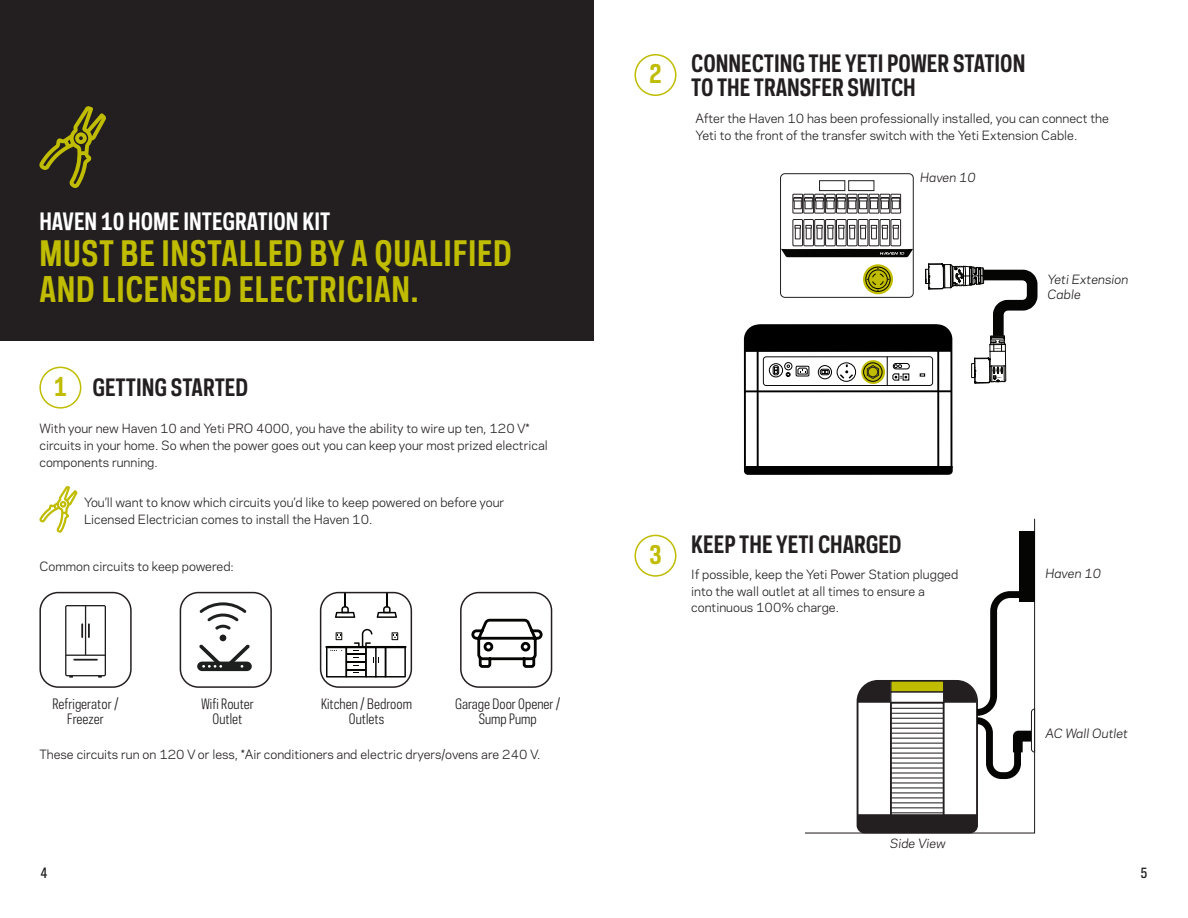
<style>
.page{position:relative;width:1188px;height:918px;background:#fff}
.page>*{position:absolute;margin:0;border:0;box-sizing:border-box;transform-origin:0 0}
.New_Title{font:700 33px/36px "Galaxie Polaris Condensed";letter-spacing:.02em;color:#c0bc00}
.t1{font:700 24.75px "Galaxie Polaris Condensed";color:#c0bc00}
.New_Title-2{font:700 22.5px "Galaxie Polaris Condensed";color:#231f20}
.New_Title-3{font:700 22.5px "Galaxie Polaris Condensed";color:#fff}
.Bullet_list{font:13.5px "Galaxie Polaris Condensed";color:#231f20}
.t2{font:500 13.5px "Galaxie Polaris Condensed";color:#1e1f1f}
.Product_-_Features_T{font:12px/16.8px "Galaxie Polaris";color:#231f20}
.Product_-_Features_T-2{font:italic 12px "Galaxie Polaris";color:#231f20}
</style>
<div class="page">
<div style="left:0;top:0;width:594px;height:340px;background:#231f20"></div>
<svg style="left:39px;top:106px;width:67px;height:82px"></svg>
<div style="left:180px;top:592px;width:92px;height:96px;border:2px solid #231f20;border-radius:18px"></div>
<svg style="left:65px;top:605px;width:41px;height:73px"></svg>
<div style="left:39px;top:592px;width:93px;height:96px;border:2px solid #231f20;border-radius:18px"></div>
<hr style="left:325px;top:646px;width:82px;height:2px;background:#040503">
<svg style="left:377px;top:595px;width:20px;height:23px"></svg>
<svg style="left:335px;top:595px;width:20px;height:23px"></svg>
<svg style="left:326px;top:629px;width:80px;height:49px"></svg>
<div style="left:320px;top:592px;width:92px;height:96px;border:2px solid #231f20;border-radius:18px"></div>
<div style="left:460px;top:592px;width:92px;height:96px;border:2px solid #231f20;border-radius:18px"></div>
<svg style="left:39px;top:486px;width:39px;height:47px"></svg>
<div style="left:39px;top:367px;width:42px;height:42px;border:2px solid #c0bc00;border-radius:50%"></div>
<svg style="left:197px;top:602px;width:55px;height:69px"></svg>
<svg style="left:471px;top:618px;width:72px;height:50px"></svg>
<div style="left:780px;top:173px;width:134px;height:125px;border:1px solid #231f20;border-radius:4px"></div>
<div style="left:793px;top:194px;width:10px;height:19px;border:1px solid #231f20"></div>
<div style="left:794px;top:197px;width:7px;height:12px;border:1px solid #231f20"></div>
<svg style="left:793px;top:220px;width:10px;height:26px"></svg>
<div style="left:793px;top:219px;width:10px;height:27px;border:1px solid #231f20"></div>
<div style="left:795px;top:227px;width:5px;height:12px;background:#fff"></div>
<div style="left:795px;top:227px;width:5px;height:12px;border:1px solid #231f20"></div>
<div style="left:804px;top:194px;width:10px;height:19px;border:1px solid #231f20"></div>
<div style="left:805px;top:197px;width:7px;height:12px;border:1px solid #231f20"></div>
<svg style="left:804px;top:220px;width:9px;height:26px"></svg>
<div style="left:804px;top:219px;width:10px;height:27px;border:1px solid #231f20"></div>
<div style="left:806px;top:227px;width:5px;height:12px;background:#fff"></div>
<div style="left:806px;top:227px;width:5px;height:12px;border:1px solid #231f20"></div>
<div style="left:815px;top:194px;width:10px;height:19px;border:1px solid #231f20"></div>
<div style="left:816px;top:197px;width:7px;height:12px;border:1px solid #231f20"></div>
<svg style="left:815px;top:220px;width:9px;height:26px"></svg>
<div style="left:815px;top:219px;width:10px;height:27px;border:1px solid #231f20"></div>
<div style="left:817px;top:227px;width:5px;height:12px;background:#fff"></div>
<div style="left:817px;top:227px;width:5px;height:12px;border:1px solid #231f20"></div>
<svg style="left:795px;top:225px;width:27px;height:3px"></svg>
<div style="left:825px;top:194px;width:10px;height:19px;border:1px solid #231f20"></div>
<div style="left:827px;top:197px;width:7px;height:12px;border:1px solid #231f20"></div>
<svg style="left:826px;top:220px;width:9px;height:26px"></svg>
<div style="left:825px;top:219px;width:10px;height:27px;border:1px solid #231f20"></div>
<div style="left:828px;top:227px;width:5px;height:12px;background:#fff"></div>
<div style="left:828px;top:227px;width:5px;height:12px;border:1px solid #231f20"></div>
<div style="left:836px;top:194px;width:10px;height:19px;border:1px solid #231f20"></div>
<div style="left:838px;top:197px;width:7px;height:12px;border:1px solid #231f20"></div>
<svg style="left:836px;top:220px;width:10px;height:26px"></svg>
<div style="left:836px;top:219px;width:10px;height:27px;border:1px solid #231f20"></div>
<div style="left:839px;top:227px;width:5px;height:12px;background:#fff"></div>
<div style="left:839px;top:227px;width:5px;height:12px;border:1px solid #231f20"></div>
<div style="left:847px;top:194px;width:10px;height:19px;border:1px solid #231f20"></div>
<div style="left:849px;top:197px;width:7px;height:12px;border:1px solid #231f20"></div>
<svg style="left:847px;top:220px;width:10px;height:26px"></svg>
<div style="left:847px;top:219px;width:10px;height:27px;border:1px solid #231f20"></div>
<div style="left:850px;top:227px;width:5px;height:12px;background:#fff"></div>
<div style="left:850px;top:227px;width:5px;height:12px;border:1px solid #231f20"></div>
<div style="left:858px;top:194px;width:10px;height:19px;border:1px solid #231f20"></div>
<div style="left:859px;top:197px;width:8px;height:12px;border:1px solid #231f20"></div>
<svg style="left:858px;top:220px;width:10px;height:26px"></svg>
<div style="left:858px;top:219px;width:10px;height:27px;border:1px solid #231f20"></div>
<div style="left:861px;top:227px;width:5px;height:12px;background:#fff"></div>
<div style="left:861px;top:227px;width:5px;height:12px;border:1px solid #231f20"></div>
<div style="left:869px;top:194px;width:10px;height:19px;border:1px solid #231f20"></div>
<div style="left:870px;top:197px;width:8px;height:12px;border:1px solid #231f20"></div>
<svg style="left:869px;top:220px;width:10px;height:26px"></svg>
<div style="left:869px;top:219px;width:10px;height:27px;border:1px solid #231f20"></div>
<hr style="left:872px;top:227px;width:4px;height:12px;background:#fff">
<div style="left:871px;top:227px;width:6px;height:12px;border:1px solid #231f20"></div>
<div style="left:880px;top:194px;width:10px;height:19px;border:1px solid #231f20"></div>
<div style="left:881px;top:197px;width:8px;height:12px;border:1px solid #231f20"></div>
<svg style="left:880px;top:220px;width:10px;height:26px"></svg>
<div style="left:880px;top:219px;width:10px;height:27px;border:1px solid #231f20"></div>
<div style="left:882px;top:227px;width:5px;height:12px;background:#fff"></div>
<div style="left:882px;top:227px;width:5px;height:12px;border:1px solid #231f20"></div>
<div style="left:891px;top:194px;width:10px;height:19px;border:1px solid #231f20"></div>
<div style="left:892px;top:197px;width:8px;height:12px;border:1px solid #231f20"></div>
<svg style="left:793px;top:198px;width:107px;height:3px"></svg>
<svg style="left:891px;top:220px;width:10px;height:26px"></svg>
<div style="left:891px;top:219px;width:10px;height:27px;border:1px solid #231f20"></div>
<div style="left:893px;top:227px;width:5px;height:12px;background:#fff"></div>
<div style="left:893px;top:227px;width:5px;height:12px;border:1px solid #231f20"></div>
<svg style="left:828px;top:225px;width:71px;height:3px"></svg>
<div style="left:819px;top:181px;width:26px;height:10px;border:1px solid #231f20"></div>
<div style="left:849px;top:181px;width:25px;height:10px;border:1px solid #231f20"></div>
<svg style="left:781px;top:249px;width:133px;height:8px"></svg>
<div style="left:635px;top:54px;width:42px;height:42px;border:2px solid #c0bc00;border-radius:50%"></div>
<div style="left:635px;top:535px;width:42px;height:42px;border:2px solid #c0bc00;border-radius:50%"></div>
<svg style="left:744px;top:264px;width:294px;height:211px"></svg>
<div style="left:868px;top:367px;width:10px;height:10px;border:1px solid #231f20;border-radius:50%"></div>
<div style="left:1019px;top:532px;width:16px;height:70px;background:#050504"></div>
<svg style="left:856px;top:588px;width:180px;height:246px"></svg>
<p class="New_Title-3" style="left:39px;top:206px;width:292px">HAVEN 10 HOME INTEGRATION KIT</p>
<p class="New_Title" style="left:39px;top:235px;width:474px">MUST BE INSTALLED BY A QUALIFIED<br>AND LICENSED ELECTRICIAN.</p>
<p class="t1" style="left:54px;top:370px;width:14px">1</p>
<p class="New_Title-2" style="left:92px;top:373px;width:157px">GETTING STARTED</p>
<p class="Product_-_Features_T" style="left:39px;top:420px;width:510px">With your new Haven 10 and Yeti PRO 4000, you have the ability to wire up ten, 120 V* circuits in your home. So when the power goes out you can keep your most prized electrical components running.</p>
<p class="Product_-_Features_T" style="left:84px;top:494px;width:422px">You’ll want to know which circuits you’d like to keep powered on before your<br>Licensed Electrician comes to install the Haven 10.</p>
<p class="Product_-_Features_T" style="left:39px;top:558px;width:196px">Common circuits to keep powered:</p>
<p class="Bullet_list" style="left:52px;top:695px;width:68px">Refrigerator /</p>
<p class="Bullet_list" style="left:67px;top:710px;width:38px">Freezer</p>
<p class="Bullet_list" style="left:201px;top:695px;width:55px">Wifi Router</p>
<p class="Bullet_list" style="left:213px;top:710px;width:31px">Outlet</p>
<p class="Bullet_list" style="left:321px;top:695px;width:92px">Kitchen / Bedroom</p>
<p class="Bullet_list" style="left:349px;top:710px;width:37px">Outlets</p>
<p class="Bullet_list" style="left:455px;top:695px;width:107px">Garage Door Opener /</p>
<p class="Bullet_list" style="left:479px;top:710px;width:59px">Sump Pump</p>
<p class="Product_-_Features_T" style="left:39px;top:745px;width:503px">These circuits run on 120 V or less, *Air conditioners and electric dryers/ovens are 240 V.</p>
<p class="t1" style="left:649px;top:57px;width:14px">2</p>
<p class="New_Title-2" style="left:691px;top:48px;width:336px">CONNECTING THE YETI POWER STATION</p>
<p class="New_Title-2" style="left:691px;top:72px;width:226px">TO THE TRANSFER SWITCH</p>
<p class="Product_-_Features_T" style="left:696px;top:109px;width:415px">After the Haven 10 has been professionally installed, you can connect the<br>Yeti to the front of the transfer switch with the Yeti Extension Cable.</p>
<p class="Product_-_Features_T-2" style="left:920px;top:168px;width:57px">Haven 10</p>
<p class="Product_-_Features_T-2" style="left:1048px;top:271px;width:82px">Yeti Extension</p>
<p class="Product_-_Features_T-2" style="left:1048px;top:285px;width:35px">Cable</p>
<p class="t1" style="left:649px;top:538px;width:14px">3</p>
<p class="New_Title-2" style="left:691px;top:530px;width:212px">KEEP THE YETI CHARGED</p>
<p class="Product_-_Features_T" style="left:691px;top:565px;width:269px">If possible, keep the Yeti Power Station plugged into the wall outlet at all times to ensure a continuous 100% charge.</p>
<p class="Product_-_Features_T-2" style="left:890px;top:835px;width:58px">Side View</p>
<p class="Product_-_Features_T-2" style="left:1045px;top:565px;width:57px">Haven 10</p>
<p class="Product_-_Features_T-2" style="left:1045px;top:724px;width:84px">AC Wall Outlet</p>
<p class="t2" style="left:40px;top:863px;width:9px">4</p>
<p class="t2" style="left:1140px;top:863px;width:9px">5</p>
</div>
